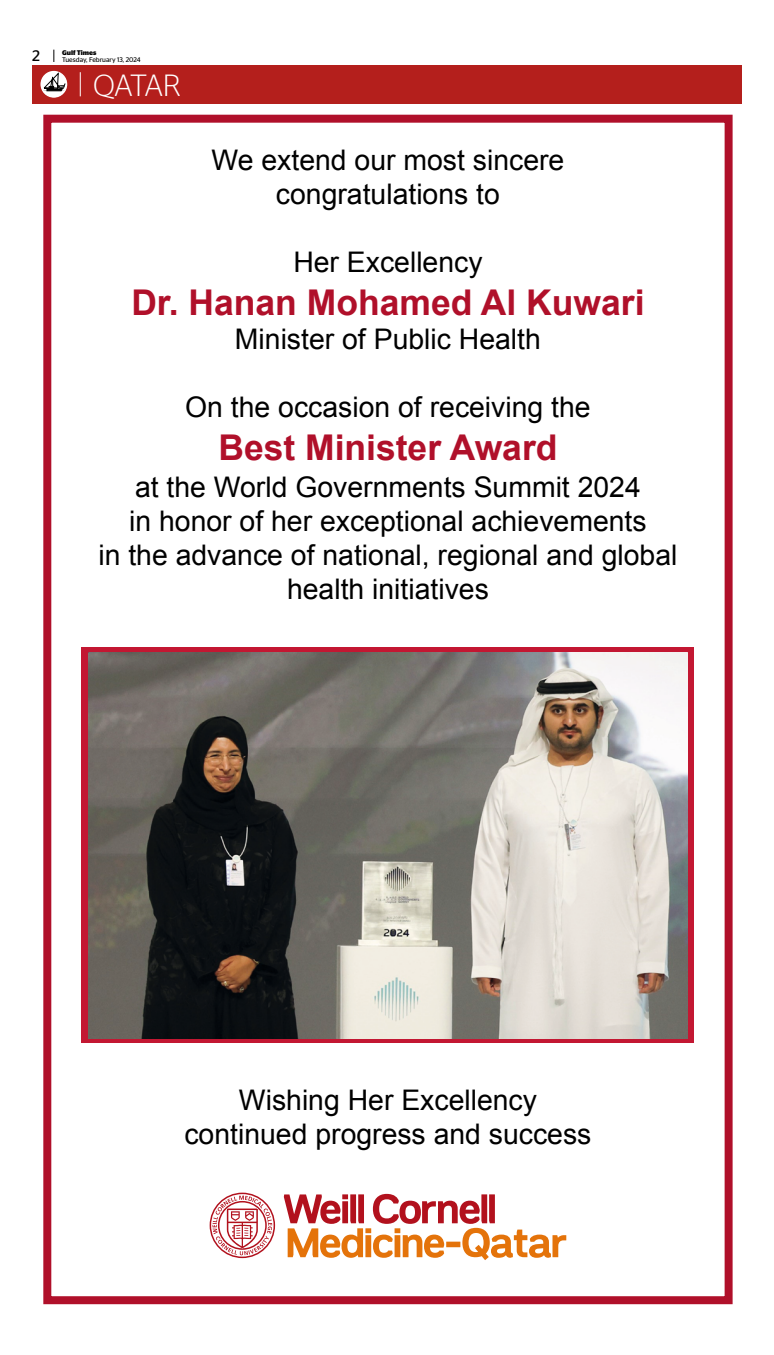
<style>
.page{position:relative;width:774px;height:1355px;background:#fff}
.page>*{position:absolute;margin:0;border:0;box-sizing:border-box;transform-origin:0 0}
.t1{font:700 35.44px "Arial";color:#b0102a}
.t2{font:300 30.62px "Stag Sans";letter-spacing:-.06em;color:#fff}
.t3{font:28.35px/34px "Arial";color:#000;text-align:center}
.t4{font:15.31px "Stag Sans";color:#000}
.t5{font:6.74px "Stag Sans";color:#000}
.t6{font:700 6.74px "Stag Sans";color:#000}
</style>
<div class="page">
<svg style="left:54px;top:50px;width:1px;height:12px"></svg>
<div style="left:32px;top:66px;width:710px;height:38px;background:#b41f1c"></div>
<svg style="left:80px;top:72px;width:1px;height:24px"></svg>
<svg style="left:40px;top:71px;width:27px;height:27px"></svg>
<div style="left:41px;top:71px;width:26px;height:26px;background:#fff;border-radius:50%"></div>
<svg style="left:40px;top:73px;width:25px;height:19px"></svg>
<svg style="left:82px;top:647px;width:612px;height:395px;background:#b92239"></svg>
<img style="left:89px;top:652px;width:598px;height:386px">
<div style="left:43px;top:115px;width:689px;height:1188px;border:8px solid #b0102a"></div>
<svg style="left:210px;top:1192px;width:65px;height:65px"></svg>
<svg style="left:284px;top:1193px;width:282px;height:66px"></svg>
<p class="t4" style="left:32px;top:47px;width:9px">2</p>
<p class="t6" style="left:62px;top:49px;width:36px">Gulf Times</p>
<p class="t5" style="left:62px;top:56px;width:80px">Tuesday, February 13, 2024</p>
<p class="t2" style="left:93px;top:69px;width:90px">QATAR</p>
<p class="t3" style="left:211px;top:143px;width:354px">We extend our most sincere congratulations to</p>
<p class="t3" style="left:293px;top:245px;width:191px">Her Excellency</p>
<p class="t1" style="left:131px;top:279px;width:515px">Dr. Hanan Mohamed Al Kuwari</p>
<p class="t3" style="left:235px;top:322px;width:307px">Minister of Public Health</p>
<p class="t3" style="left:185px;top:390px;width:407px">On the occasion of receiving the</p>
<p class="t1" style="left:218px;top:423px;width:341px">Best Minister Award</p>
<p class="t3" style="left:98px;top:470px;width:580px">at the World Governments Summit 2024<br>in honor of her exceptional achievements<br>in the advance of national, regional and global health initiatives</p>
<p class="t3" style="left:184px;top:1083px;width:408px">Wishing Her Excellency continued progress and success</p>
</div>
